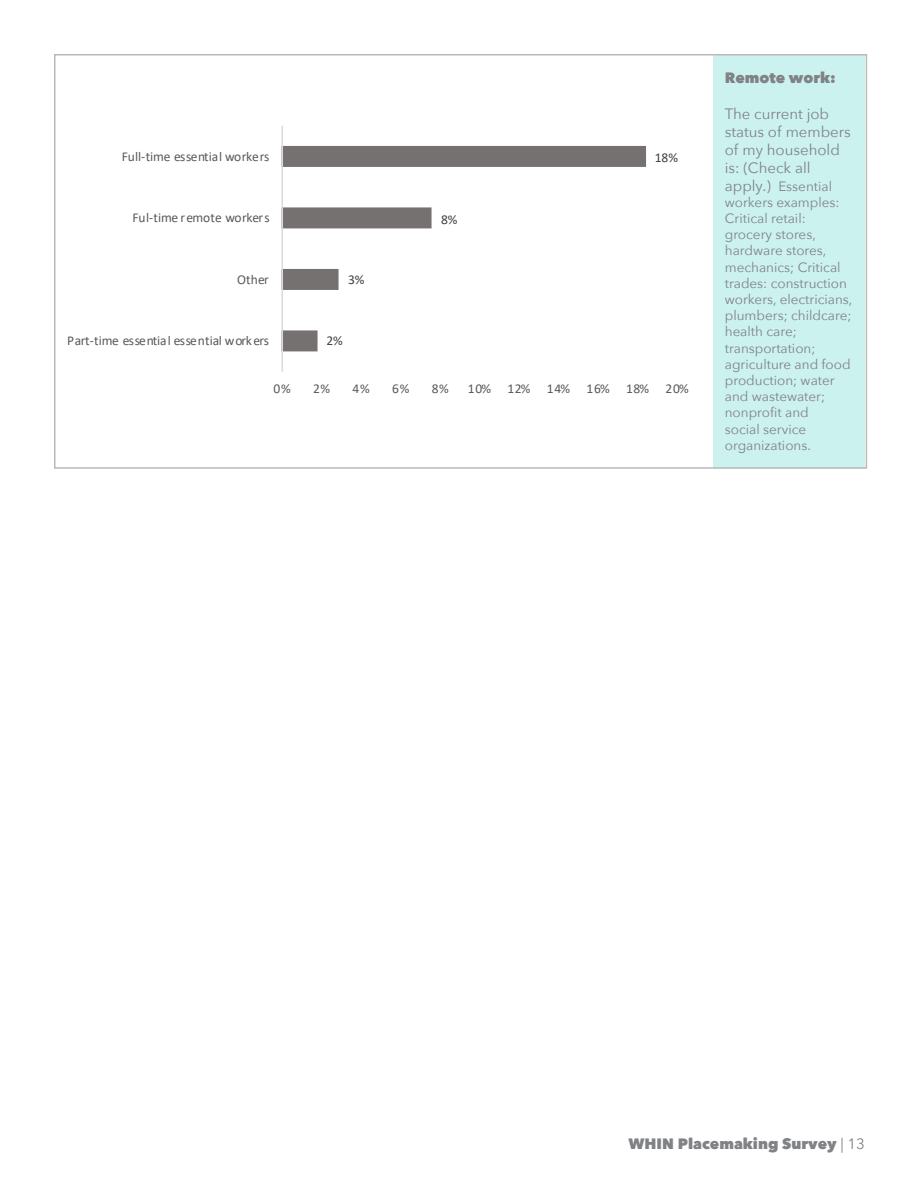
<style>
.page{position:relative;width:918px;height:1188px;background:#fff}
.page>*{position:absolute;margin:0;border:0;box-sizing:border-box;transform-origin:0 0}
.t1{font:15px/18px "Avenir Next";color:#808285}
.t2{font:800 15px "Avenir Next";color:#808285}
.t3{font:13.5px/16.2px "Avenir Next";color:#808285}
.t4{font:13.5px "Calibri";letter-spacing:-.005em;color:#595959}
.t5{font:13.5px "Calibri";letter-spacing:.05em;color:#595959}
.t6{font:13.5px "Calibri";color:#404040}
.s1{font-size:15px}
.s2{font-weight:400}
</style>
<div class="page">
<div style="left:714px;top:54px;width:151px;height:415px;background:#ccf2f0"></div>
<div style="left:54px;top:54px;width:813px;height:415px;border:2px solid #bababa"></div>
<svg style="left:283px;top:146px;width:363px;height:205px"></svg>
<hr style="left:282px;top:126px;width:1px;height:246px;background:#d9d9d9">
<p class="t4" style="left:122px;top:147px;width:149px">Full-time essential workers</p>
<p class="t6" style="left:655px;top:149px;width:25px">18%</p>
<p class="t4" style="left:133px;top:209px;width:139px">Ful-time remote workers</p>
<p class="t6" style="left:441px;top:210px;width:18px">8%</p>
<p class="t4" style="left:237px;top:270px;width:33px">Other</p>
<p class="t6" style="left:348px;top:270px;width:18px">3%</p>
<p class="t4" style="left:67px;top:332px;width:203px">Part-time essential essential workers</p>
<p class="t6" style="left:326px;top:332px;width:18px">2%</p>
<p class="t4" style="left:274px;top:380px;width:19px">0%</p>
<p class="t4" style="left:313px;top:380px;width:19px">2%</p>
<p class="t4" style="left:353px;top:380px;width:19px">4%</p>
<p class="t4" style="left:392px;top:380px;width:19px">6%</p>
<p class="t4" style="left:432px;top:380px;width:19px">8%</p>
<p class="t5" style="left:468px;top:380px;width:222px">10% 12% 14% 16% 18% 20%</p>
<p class="t2" style="left:725px;top:68px;width:113px">Remote work:</p>
<p class="t1" style="left:725px;top:104px;width:128px">The current job status of members of my household is: (Check all</p>
<p class="t3" style="left:725px;top:177px;width:129px"><span class="s1">apply.)</span> Essential workers examples:<br>Critical retail: grocery stores, hardware stores, mechanics; Critical trades: construction workers, electricians, plumbers; childcare; health care; transportation; agriculture and food production; water and wastewater; nonprofit and<br>social service organizations.</p>
<p class="t2" style="left:628px;top:1134px;width:238px">WHIN Placemaking Survey <span class="s2">| 13</span></p>
</div>
